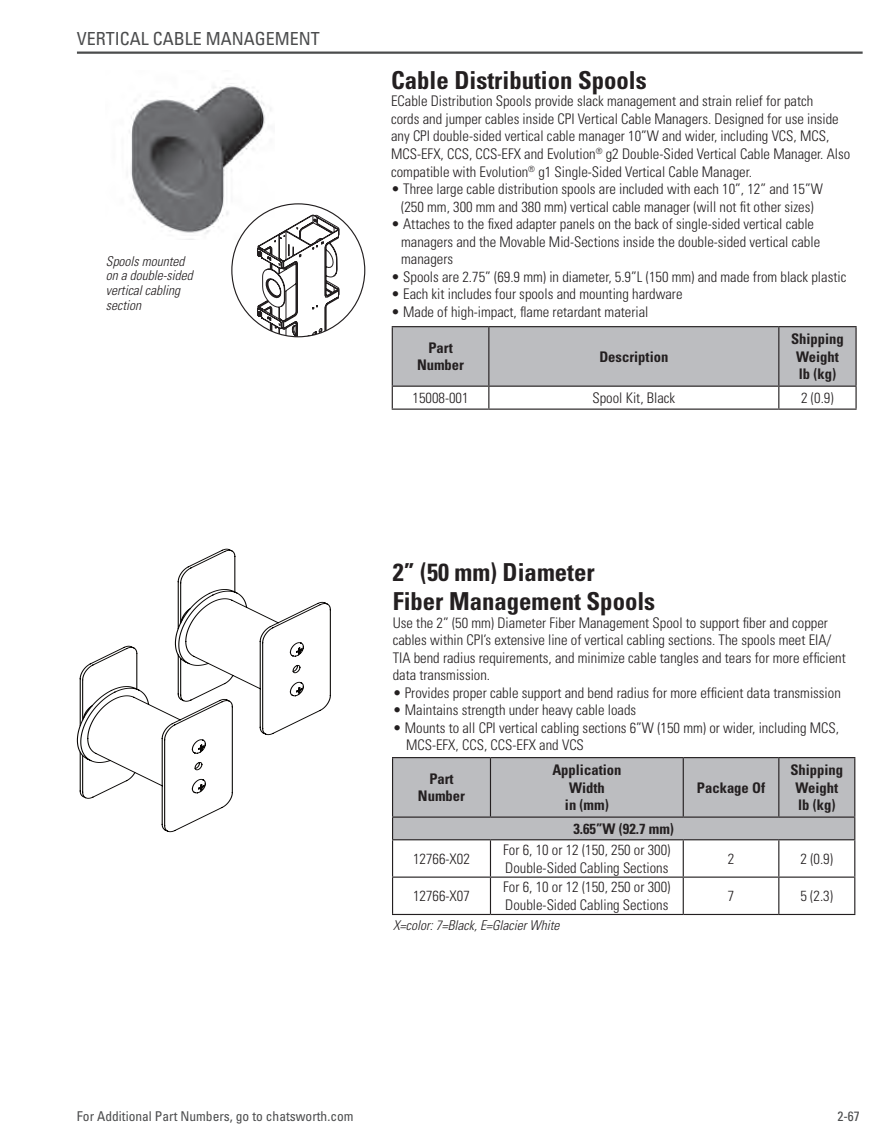
<style>
.page{position:relative;width:891px;height:1134px;background:#fff}
.page>*{position:absolute;margin:0;border:0;box-sizing:border-box;transform-origin:0 0}
.t1{font:700 condensed 24.75px/29.2px "Univers LT Std";color:#231f20}
.t2{font:condensed 18px "Univers LT Std";color:#4b4c4d}
.t3{font:300 condensed 14.62px/17.6px "Univers LT Std";color:#231f20}
.t4{font:700 condensed 14.62px/17.6px "Univers LT Std";color:#231f20;text-align:center}
.t5{font:italic 300 condensed 13.5px/14.6px "Univers LT Std";color:#231f20}
.t6{font:condensed 13.5px "Univers LT Std";color:#4b4c4d}
</style>
<div class="page">
<hr style="left:77px;top:52px;width:786px;height:2px;background:#4b4c4d">
<img style="left:129px;top:85px;width:146px;height:155px">
<svg style="left:257px;top:215px;width:83px;height:122px"></svg>
<svg style="left:77px;top:549px;width:254px;height:283px"></svg>
<svg style="left:79px;top:645px;width:59px;height:154px"></svg>
<hr style="left:392px;top:326px;width:97px;height:1px;background:#231f20">
<hr style="left:489px;top:326px;width:290px;height:1px;background:#231f20">
<hr style="left:779px;top:326px;width:78px;height:1px;background:#231f20">
<hr style="left:392px;top:409px;width:97px;height:1px;background:#231f20">
<hr style="left:489px;top:409px;width:290px;height:1px;background:#231f20">
<hr style="left:779px;top:409px;width:78px;height:1px;background:#231f20">
<svg style="left:392px;top:327px;width:465px;height:82px"></svg>
<hr style="left:392px;top:757px;width:98px;height:1px;background:#231f20">
<hr style="left:490px;top:757px;width:193px;height:1px;background:#231f20">
<hr style="left:683px;top:757px;width:96px;height:1px;background:#231f20">
<hr style="left:779px;top:757px;width:76px;height:1px;background:#231f20">
<hr style="left:490px;top:840px;width:1px;height:37px;background:#231f20">
<hr style="left:683px;top:840px;width:1px;height:37px;background:#231f20">
<hr style="left:778px;top:840px;width:1px;height:37px;background:#231f20">
<hr style="left:392px;top:877px;width:98px;height:1px;background:#231f20">
<hr style="left:490px;top:877px;width:193px;height:1px;background:#231f20">
<hr style="left:490px;top:878px;width:1px;height:36px;background:#231f20">
<hr style="left:683px;top:877px;width:96px;height:1px;background:#231f20">
<hr style="left:683px;top:878px;width:1px;height:36px;background:#231f20">
<hr style="left:779px;top:877px;width:76px;height:1px;background:#231f20">
<hr style="left:778px;top:878px;width:1px;height:36px;background:#231f20">
<hr style="left:392px;top:914px;width:98px;height:1px;background:#231f20">
<hr style="left:490px;top:914px;width:193px;height:1px;background:#231f20">
<hr style="left:683px;top:914px;width:96px;height:1px;background:#231f20">
<hr style="left:779px;top:914px;width:76px;height:1px;background:#231f20">
<div style="left:392px;top:758px;width:463px;height:82px;background:#bcbdc0"></div>
<hr style="left:392px;top:840px;width:1px;height:37px;background:#231f20">
<hr style="left:854px;top:840px;width:1px;height:37px;background:#231f20">
<hr style="left:392px;top:878px;width:1px;height:36px;background:#231f20">
<hr style="left:854px;top:878px;width:1px;height:36px;background:#231f20">
<p class="t2" style="left:77px;top:27px;width:245px">VERTICAL CABLE MANAGEMENT</p>
<p class="t5" style="left:106px;top:254px;width:88px">Spools mounted on a double-sided vertical cabling section</p>
<h1 class="t1" style="left:391px;top:65px;width:257px">Cable Distribution Spools</h1>
<p class="t3" style="left:391px;top:92px;width:461px">ECable Distribution Spools provide slack management and strain relief for patch<br>cords and jumper cables inside CPI Vertical Cable Managers. Designed for use inside any CPI double-sided vertical cable manager 10”W and wider, including VCS, MCS, MCS-EFX, CCS, CCS-EFX and Evolution<sup>®</sup> g2 Double-Sided Vertical Cable Manager. Also compatible with Evolution<sup>®</sup> g1 Single-Sided Vertical Cable Manager.</p>
<p class="t3" style="left:391px;top:180px;width:433px;text-align:center">• Three large cable distribution spools are included with each 10”, 12” and 15”W (250 mm, 300 mm and 380 mm) vertical cable manager (will not fit other sizes)</p>
<p class="t3" style="left:401px;top:215px;width:421px;text-indent:-10px">• Attaches to the fixed adapter panels on the back of single-sided vertical cable managers and the Movable Mid-Sections inside the double-sided vertical cable managers</p>
<p class="t3" style="left:391px;top:268px;width:457px">• Spools are 2.75” (69.9 mm) in diameter, 5.9”L (150 mm) and made from black plastic</p>
<p class="t3" style="left:391px;top:285px;width:293px">• Each kit includes four spools and mounting hardware</p>
<p class="t3" style="left:391px;top:303px;width:259px">• Made of high-impact, flame retardant material</p>
<p class="t4" style="left:417px;top:339px;width:49px">Part<br>Number</p>
<p class="t4" style="left:599px;top:348px;width:71px">Description</p>
<p class="t4" style="left:791px;top:330px;width:54px">Shipping<br>Weight lb (kg)</p>
<p class="t3" style="left:413px;top:389px;width:58px">15008-001</p>
<p class="t3" style="left:592px;top:389px;width:84px">Spool Kit, Black</p>
<p class="t3" style="left:801px;top:389px;width:34px">2 (0.9)</p>
<h1 class="t1" style="left:393px;top:557px;width:264px">2” (50 mm) Diameter<br>Fiber Management Spools</h1>
<p class="t3" style="left:393px;top:614px;width:455px">Use the 2” (50 mm) Diameter Fiber Management Spool to support fiber and copper cables within CPI’s extensive line of vertical cabling sections. The spools meet EIA/ TIA bend radius requirements, and minimize cable tangles and tears for more efficient data transmission.</p>
<p class="t3" style="left:393px;top:684px;width:450px">• Provides proper cable support and bend radius for more efficient data transmission</p>
<p class="t3" style="left:393px;top:701px;width:245px">• Maintains strength under heavy cable loads</p>
<p class="t3" style="left:406px;top:719px;width:435px;text-indent:-13px">• Mounts to all CPI vertical cabling sections 6”W (150 mm) or wider, including MCS,<br>MCS-EFX, CCS, CCS-EFX and VCS</p>
<p class="t4" style="left:418px;top:770px;width:49px">Part<br>Number</p>
<p class="t4" style="left:552px;top:761px;width:71px">Application<br>Width<br>in (mm)</p>
<p class="t4" style="left:790px;top:761px;width:54px">Shipping<br>Weight lb (kg)</p>
<p class="t4" style="left:697px;top:779px;width:70px">Package Of</p>
<p class="t4" style="left:573px;top:820px;width:102px">3.65”W (92.7 mm)</p>
<p class="t3" style="left:413px;top:850px;width:58px">12766-X02</p>
<p class="t3" style="left:503px;top:841px;width:169px">For 6, 10 or 12 (150, 250 or 300)<br>Double-Sided Cabling Sections</p>
<p class="t3" style="left:728px;top:850px;width:8px">2</p>
<p class="t3" style="left:801px;top:850px;width:34px">2 (0.9)</p>
<p class="t3" style="left:413px;top:887px;width:58px">12766-X07</p>
<p class="t3" style="left:503px;top:878px;width:169px">For 6, 10 or 12 (150, 250 or 300)<br>Double-Sided Cabling Sections</p>
<p class="t3" style="left:728px;top:887px;width:8px">7</p>
<p class="t3" style="left:801px;top:887px;width:34px">5 (2.3)</p>
<p class="t5" style="left:393px;top:918px;width:168px">X=color: 7=Black, E=Glacier White</p>
<p class="t6" style="left:77px;top:1108px;width:278px">For Additional Part Numbers, go to chatsworth.com</p>
<p class="t6" style="left:837px;top:1108px;width:24px">2-67</p>
</div>
